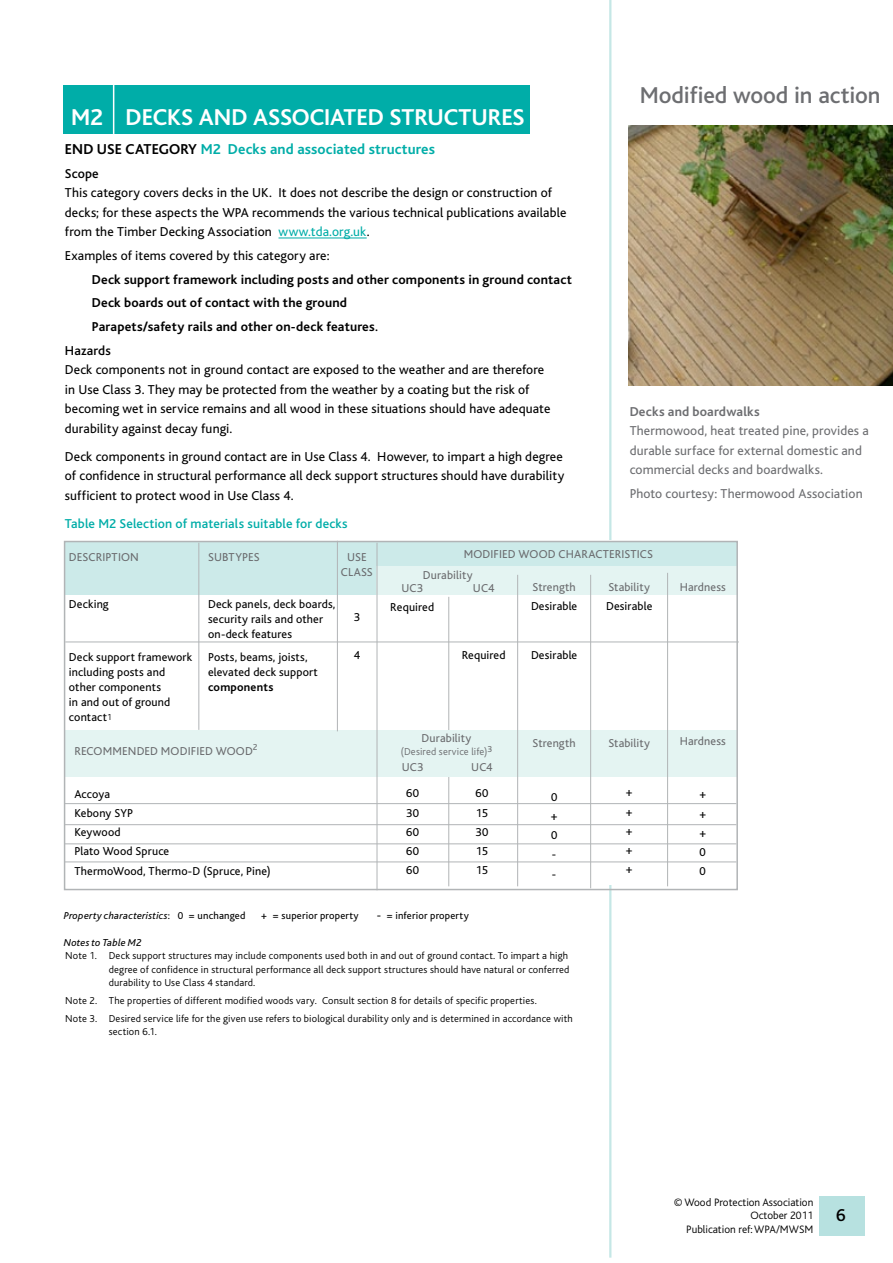
<style>
.page{position:relative;width:893px;height:1263px;background:#fff}
.page>*{position:absolute;margin:0;border:0;box-sizing:border-box;transform-origin:0 0}
.t1{font:700 24px "Bliss";color:#fff}
.t2{font:500 24px "Bliss";letter-spacing:-.005em;color:#6d6e71}
.t3{font:500 18px "Bliss";color:#000}
.t4{font:700 15px "Bliss";letter-spacing:.01em;color:#00ada8}
.t5{font:13.5px/19.5px "Bliss";letter-spacing:.01em;color:#000}
.t6{font:700 13.5px "Bliss";letter-spacing:.01em;color:#000}
.t7{font:13.5px/19.5px "Bliss";letter-spacing:.01em;color:#6d6e71}
.t8{font:500 13.5px "Bliss";letter-spacing:.01em;color:#00ada8}
.t9{font:700 13.5px "Bliss";letter-spacing:.01em;color:#6d6e71}
.t10{font:500 13.5px "Bliss";letter-spacing:.01em;color:#000}
.t11{font:12px/19.2px "Bliss";letter-spacing:.015em;color:#000}
.t12{font:12px/15px "Bliss";letter-spacing:.015em;color:#6b6c6f;text-align:center}
.t13{font:700 12px "Bliss";letter-spacing:.02em;color:#000}
.t14{font:300 11.25px/13.5px "Bliss";color:#000;text-align:right}
.t15{font:300 10.5px/13.5px "Bliss";letter-spacing:.015em;color:#000;text-align:justify}
.t16{font:italic 10.5px "Bliss";letter-spacing:.02em;color:#000}
.t17{font:10.5px "Bliss";letter-spacing:.02em;color:#000}
.t18{font:300 10.5px "Bliss";letter-spacing:.015em;color:#6b6c6f}
.s1{color:#000}
.s2{color:#00ada8}
.s3{font-weight:500}
.s4{font-weight:300;font-size:9px}
.s5{font-style:normal}
.s6{font-size:12px}
</style>
<div class="page">
<div style="left:819px;top:1196px;width:46px;height:40px;background:#b7e1e0"></div>
<hr style="left:609px;top:0;width:2px;height:1257px;background:#c5e7e6">
<div style="left:64px;top:541px;width:672px;height:344px;background:#fff"></div>
<hr style="left:278px;top:238px;width:89px;height:1px;background:#00ada8">
<hr style="left:448px;top:597px;width:1px;height:289px;background:#b1b4b6">
<div style="left:64px;top:542px;width:672px;height:53px;background:#cceae9"></div>
<div style="left:65px;top:730px;width:671px;height:46px;background:#e4f4f2"></div>
<div style="left:376px;top:567px;width:362px;height:28px;background:#e4f4f2"></div>
<hr style="left:198px;top:543px;width:1px;height:187px;background:#b1b4b6">
<hr style="left:337px;top:541px;width:1px;height:190px;background:#b1b4b6">
<hr style="left:377px;top:543px;width:1px;height:347px;background:#b1b4b6">
<hr style="left:65px;top:642px;width:674px;height:1px;background:#b1b4b6">
<div style="left:64px;top:541px;width:674px;height:349px;border:2px solid #b1b4b6"></div>
<hr style="left:517px;top:575px;width:1px;height:311px;background:#b1b4b6">
<hr style="left:590px;top:575px;width:1px;height:313px;background:#b1b4b6">
<hr style="left:667px;top:573px;width:1px;height:313px;background:#b1b4b6">
<div style="left:64px;top:85px;width:466px;height:49px;background:#00ada8"></div>
<hr style="left:65px;top:803px;width:671px;height:1px;background:#b1b4b6">
<hr style="left:65px;top:824px;width:671px;height:1px;background:#b1b4b6">
<hr style="left:65px;top:843px;width:671px;height:1px;background:#b1b4b6">
<hr style="left:65px;top:861px;width:671px;height:1px;background:#b1b4b6">
<hr style="left:113px;top:85px;width:1px;height:49px;background:#fff">
<img style="left:628px;top:126px;width:265px;height:260px">
<h1 class="t1" style="left:71px;top:105px;width:455px">M2 DECKS AND ASSOCIATED STRUCTURES</h1>
<h1 class="t2" style="left:640px;top:83px;width:242px">Modified wood in action</h1>
<p class="t4" style="left:65px;top:141px;width:372px"><span class="s1">END USE CATEGORY</span> M2 Decks and associated structures</p>
<p class="t10" style="left:65px;top:166px;width:35px">Scope</p>
<p class="t5" style="left:65px;top:183px;width:503px">This category covers decks in the UK. It does not describe the design or construction of decks; for these aspects the WPA recommends the various technical publications available from the Timber Decking Association <span class="s2">www.tda.org.uk</span>.</p>
<p class="t5" style="left:65px;top:246px;width:266px">Examples of items covered by this category are:</p>
<p class="t6" style="left:92px;top:272px;width:481px">Deck support framework including posts and other components in ground contact</p>
<p class="t6" style="left:92px;top:296px;width:257px">Deck boards out of contact with the ground</p>
<p class="t6" style="left:92px;top:320px;width:288px">Parapets/safety rails and other on-deck features<span class="s3">.</span></p>
<p class="t10" style="left:65px;top:343px;width:47px">Hazards</p>
<p class="t5" style="left:65px;top:360px;width:487px">Deck components not in ground contact are exposed to the weather and are therefore in Use Class 3. They may be protected from the weather by a coating but the risk of becoming wet in service remains and all wood in these situations should have adequate durability against decay fungi.</p>
<p class="t5" style="left:65px;top:447px;width:501px;text-align:justify">Deck components in ground contact are in Use Class 4. However, to impart a high degree of confidence in structural performance all deck support structures should have durability sufficient to protect wood in Use Class 4.</p>
<p class="t8" style="left:65px;top:516px;width:284px">Table M2 Selection of materials suitable for decks</p>
<p class="t12" style="left:464px;top:547px;width:191px">MODIFIED WOOD CHARACTERISTICS</p>
<p class="t9" style="left:630px;top:404px;width:132px">Decks and boardwalks</p>
<p class="t7" style="left:630px;top:421px;width:241px">Thermowood, heat treated pine, provides a durable surface for external domestic and commercial decks and boardwalks.</p>
<p class="t7" style="left:630px;top:484px;width:234px">Photo courtesy: Thermowood Association</p>
<p class="t12" style="left:69px;top:550px;width:71px">DESCRIPTION</p>
<p class="t11" style="left:69px;top:595px;width:41px">Decking</p>
<p class="t12" style="left:208px;top:550px;width:53px">SUBTYPES</p>
<p class="t11" style="left:208px;top:597px;width:129px;line-height:15px">Deck panels, deck boards, security rails and other on-deck features</p>
<p class="t11" style="left:208px;top:650px;width:111px;line-height:15px">Posts, beams, joists, elevated deck support</p>
<p class="t13" style="left:208px;top:681px;width:67px">components</p>
<p class="t12" style="left:341px;top:550px;width:33px">USE<br>CLASS</p>
<p class="t11" style="left:354px;top:608px;width:8px">3</p>
<p class="t11" style="left:354px;top:646px;width:8px">4</p>
<p class="t12" style="left:423px;top:568px;width:51px">Durability</p>
<p class="t12" style="left:608px;top:580px;width:43px">Stability</p>
<p class="t11" style="left:606px;top:597px;width:48px">Desirable</p>
<p class="t12" style="left:680px;top:580px;width:48px">Hardness</p>
<p class="t12" style="left:533px;top:580px;width:45px">Strength</p>
<p class="t11" style="left:531px;top:597px;width:48px">Desirable</p>
<p class="t12" style="left:401px;top:581px;width:23px">UC3</p>
<p class="t11" style="left:390px;top:598px;width:45px">Required</p>
<p class="t12" style="left:473px;top:581px;width:23px">UC4</p>
<p class="t11" style="left:462px;top:646px;width:45px">Required</p>
<p class="t11" style="left:531px;top:646px;width:48px">Desirable</p>
<p class="t11" style="left:69px;top:650px;width:125px;line-height:15px">Deck support framework including posts and other components<br>in and out of ground contact<span class="s4">1</span></p>
<p class="t12" style="left:74px;top:744px;width:185px">RECOMMENDED MODIFIED WOOD<sup>2</sup></p>
<p class="t11" style="left:74px;top:784px;width:198px">Accoya<br>Kebony SYP<br>Keywood<br>Plato Wood Spruce<br>ThermoWood, Thermo-D (Spruce, Pine)</p>
<p class="t12" style="left:422px;top:731px;width:51px">Durability</p>
<p class="t18" style="left:401px;top:745px;width:93px">(Desired service life)<sup>3</sup></p>
<p class="t12" style="left:402px;top:760px;width:23px">UC3</p>
<p class="t11" style="left:406px;top:784px;width:14px;text-align:justify">60<br>30<br>60<br>60<br>60</p>
<p class="t12" style="left:471px;top:760px;width:23px">UC4</p>
<p class="t11" style="left:475px;top:784px;width:14px;text-align:justify">60<br>15<br>30<br>15<br>15</p>
<p class="t12" style="left:532px;top:736px;width:45px">Strength</p>
<p class="t11" style="left:550px;top:787px;width:9px">0 +<br>0 - -</p>
<p class="t16" style="left:64px;top:910px;width:183px">Property characteristics<span class="s5">: 0 = unchanged</span></p>
<p class="t17" style="left:261px;top:910px;width:99px">+ = superior property</p>
<p class="t17" style="left:377px;top:910px;width:93px"><span class="s6">-</span> = inferior property</p>
<p class="t16" style="left:64px;top:937px;width:79px">Notes to Table M2</p>
<p class="t15" style="left:109px;top:949px;width:462px;text-indent:-44px">Note 1. Deck support structures may include components used both in and out of ground contact. To impart a high degree of confidence in structural performance all deck support structures should have natural or conferred durability to Use Class 4 standard.</p>
<p class="t15" style="left:65px;top:992px;width:509px;line-height:17.7px">Note 2. The properties of different modified woods vary. Consult section 8 for details of specific properties.<br>Note 3. Desired service life for the given use refers to biological durability only and is determined in accordance with</p>
<p class="t15" style="left:109px;top:1025px;width:50px">section 6.1.</p>
<p class="t12" style="left:608px;top:736px;width:43px">Stability</p>
<p class="t11" style="left:626px;top:783px;width:9px;text-align:justify">+ + + + +</p>
<p class="t12" style="left:680px;top:734px;width:48px">Hardness</p>
<p class="t11" style="left:699px;top:785px;width:9px;text-align:justify">+ + + 0<br>0</p>
<p class="t14" style="left:674px;top:1195px;width:141px">© Wood Protection Association<br>October 2011<br>Publication ref: WPA/MWSM</p>
<h2 class="t3" style="left:836px;top:1206px;width:11px">6</h2>
</div>
